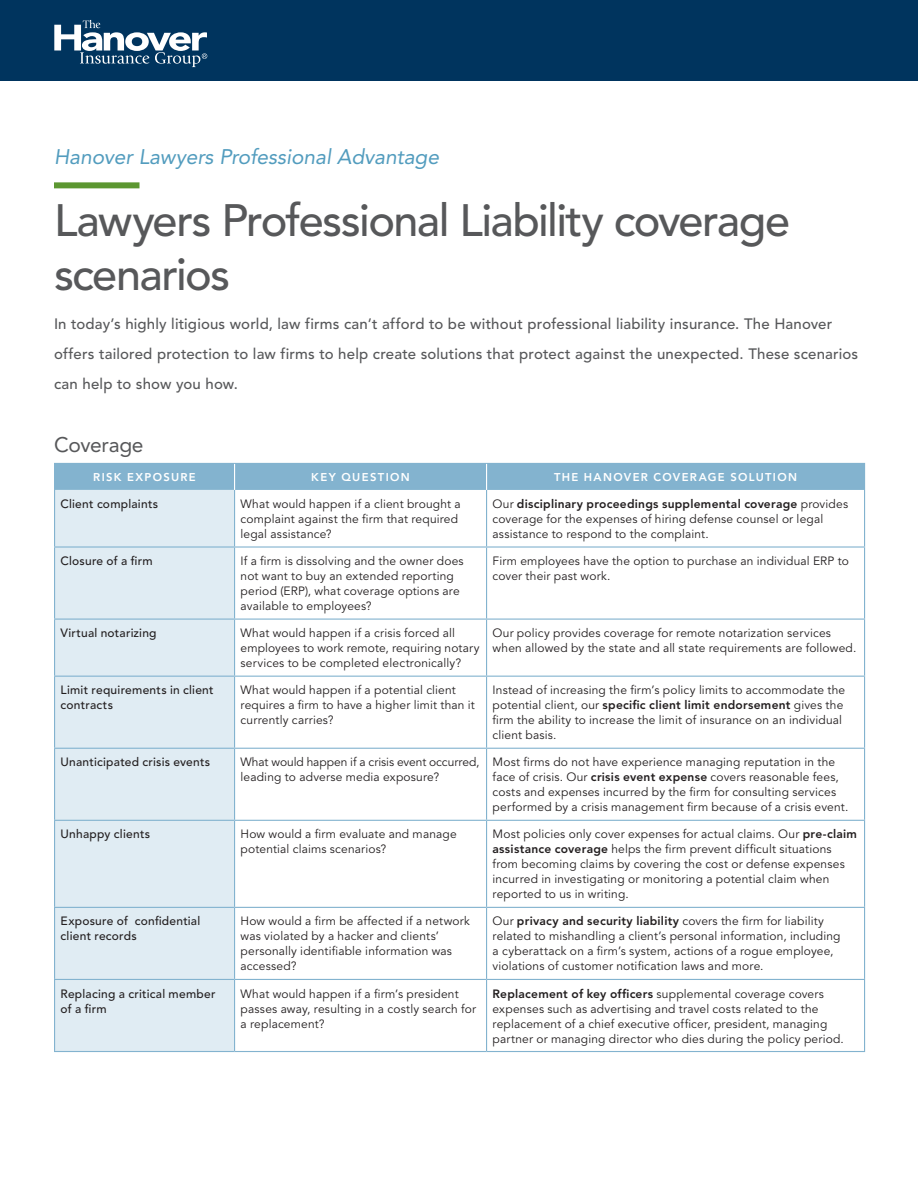
<style>
.page{position:relative;width:918px;height:1188px;background:#fff}
.page>*{position:absolute;margin:0;border:0;box-sizing:border-box;transform-origin:0 0}
.Main_Head{font:500 45px/54px "Avenir LT Std";letter-spacing:-.035em;color:#57585a}
.Segment_Head{font:italic 21px "Avenir LT Std";letter-spacing:-.005em;color:#529cbe}
.Head{font:21px "Avenir LT Std";letter-spacing:-.01em;color:#57585a}
.Intro_Para{font:500 15px/30px "Avenir LT Std";letter-spacing:.01em;color:#57585a}
.Table_Body{font:12px/15px "Avenir LT Std";letter-spacing:.015em;color:#231f20}
.Table_Bold{font:500 12px/15px "Avenir LT Std";letter-spacing:.02em;color:#231f20}
.Table_Head{font:800 11.25px "Avenir LT Std";letter-spacing:.12em;color:#fff}
.s1{font-weight:800}
</style>
<div class="page">
<div style="left:0;top:0;width:918px;height:81px;background:#00345e"></div>
<svg style="left:54px;top:20px;width:153px;height:47px"></svg>
<div style="left:54px;top:182px;width:86px;height:6px;background:#5c9731"></div>
<div style="left:55px;top:490px;width:179px;height:561px;background:#e0ecf3"></div>
<hr style="left:486px;top:490px;width:1px;height:56px;background:#83b3cf">
<hr style="left:54px;top:546px;width:181px;height:2px;background:#83b3cf">
<hr style="left:235px;top:546px;width:252px;height:2px;background:#83b3cf">
<hr style="left:487px;top:546px;width:378px;height:2px;background:#83b3cf">
<hr style="left:486px;top:548px;width:1px;height:71px;background:#83b3cf">
<hr style="left:54px;top:619px;width:181px;height:1px;background:#83b3cf">
<hr style="left:235px;top:619px;width:252px;height:1px;background:#83b3cf">
<hr style="left:487px;top:619px;width:378px;height:1px;background:#83b3cf">
<hr style="left:486px;top:620px;width:1px;height:56px;background:#83b3cf">
<hr style="left:54px;top:676px;width:181px;height:1px;background:#83b3cf">
<hr style="left:235px;top:676px;width:252px;height:1px;background:#83b3cf">
<hr style="left:487px;top:676px;width:378px;height:1px;background:#83b3cf">
<hr style="left:486px;top:677px;width:1px;height:71px;background:#83b3cf">
<hr style="left:54px;top:748px;width:181px;height:1px;background:#83b3cf">
<hr style="left:235px;top:748px;width:252px;height:1px;background:#83b3cf">
<hr style="left:487px;top:748px;width:378px;height:1px;background:#83b3cf">
<hr style="left:486px;top:749px;width:1px;height:71px;background:#83b3cf">
<hr style="left:54px;top:820px;width:181px;height:1px;background:#83b3cf">
<hr style="left:235px;top:820px;width:252px;height:1px;background:#83b3cf">
<hr style="left:487px;top:820px;width:378px;height:1px;background:#83b3cf">
<hr style="left:486px;top:821px;width:1px;height:86px;background:#83b3cf">
<hr style="left:54px;top:907px;width:181px;height:1px;background:#83b3cf">
<hr style="left:235px;top:907px;width:252px;height:1px;background:#83b3cf">
<hr style="left:487px;top:907px;width:378px;height:1px;background:#83b3cf">
<hr style="left:486px;top:908px;width:1px;height:71px;background:#83b3cf">
<hr style="left:54px;top:979px;width:181px;height:1px;background:#83b3cf">
<hr style="left:235px;top:979px;width:252px;height:1px;background:#83b3cf">
<hr style="left:487px;top:979px;width:378px;height:1px;background:#83b3cf">
<hr style="left:486px;top:980px;width:1px;height:71px;background:#83b3cf">
<hr style="left:54px;top:1051px;width:181px;height:1px;background:#83b3cf">
<hr style="left:235px;top:1051px;width:252px;height:1px;background:#83b3cf">
<hr style="left:487px;top:1051px;width:378px;height:1px;background:#83b3cf">
<hr style="left:54px;top:490px;width:1px;height:56px;background:#83b3cf">
<hr style="left:54px;top:548px;width:1px;height:71px;background:#83b3cf">
<hr style="left:54px;top:620px;width:1px;height:56px;background:#83b3cf">
<hr style="left:54px;top:677px;width:1px;height:71px;background:#83b3cf">
<hr style="left:54px;top:749px;width:1px;height:71px;background:#83b3cf">
<hr style="left:54px;top:821px;width:1px;height:86px;background:#83b3cf">
<hr style="left:54px;top:908px;width:1px;height:71px;background:#83b3cf">
<hr style="left:54px;top:980px;width:1px;height:71px;background:#83b3cf">
<hr style="left:234px;top:490px;width:1px;height:56px;background:#83b3cf">
<hr style="left:864px;top:490px;width:1px;height:56px;background:#83b3cf">
<hr style="left:234px;top:548px;width:1px;height:71px;background:#83b3cf">
<hr style="left:864px;top:548px;width:1px;height:71px;background:#83b3cf">
<hr style="left:234px;top:620px;width:1px;height:56px;background:#83b3cf">
<hr style="left:864px;top:620px;width:1px;height:56px;background:#83b3cf">
<hr style="left:234px;top:677px;width:1px;height:71px;background:#83b3cf">
<hr style="left:864px;top:677px;width:1px;height:71px;background:#83b3cf">
<hr style="left:234px;top:749px;width:1px;height:71px;background:#83b3cf">
<hr style="left:864px;top:749px;width:1px;height:71px;background:#83b3cf">
<hr style="left:234px;top:821px;width:1px;height:86px;background:#83b3cf">
<hr style="left:864px;top:821px;width:1px;height:86px;background:#83b3cf">
<hr style="left:234px;top:908px;width:1px;height:71px;background:#83b3cf">
<hr style="left:864px;top:908px;width:1px;height:71px;background:#83b3cf">
<hr style="left:234px;top:980px;width:1px;height:71px;background:#83b3cf">
<hr style="left:864px;top:980px;width:1px;height:71px;background:#83b3cf">
<div style="left:54px;top:463px;width:811px;height:27px;background:#83b3cf"></div>
<p class="Segment_Head" style="left:54px;top:145px;width:387px">Hanover Lawyers Professional Advantage</p>
<p class="Main_Head" style="left:54px;top:195px;width:738px">Lawyers Professional Liability coverage scenarios</p>
<p class="Intro_Para" style="left:54px;top:310px;width:806px">In today’s highly litigious world, law firms can’t afford to be without professional liability insurance. The Hanover offers tailored protection to law firms to help create solutions that protect against the unexpected. These scenarios can help to show you how.</p>
<p class="Head" style="left:54px;top:433px;width:91px">Coverage</p>
<p class="Table_Head" style="left:93px;top:470px;width:104px">RISK EXPOSURE</p>
<p class="Table_Head" style="left:311px;top:470px;width:100px">KEY QUESTION</p>
<p class="Table_Head" style="left:554px;top:470px;width:245px">THE HANOVER COVERAGE SOLUTION</p>
<p class="Table_Bold" style="left:61px;top:497px;width:99px">Client complaints</p>
<p class="Table_Body" style="left:241px;top:497px;width:222px">What would happen if a client brought a complaint against the firm that required legal assistance?</p>
<p class="Table_Body" style="left:493px;top:497px;width:357px">Our <span class="s1">disciplinary proceedings supplemental coverage</span> provides coverage for the expenses of hiring defense counsel or legal assistance to respond to the complaint.</p>
<p class="Table_Bold" style="left:61px;top:554px;width:94px">Closure of a firm</p>
<p class="Table_Body" style="left:241px;top:554px;width:225px">If a firm is dissolving and the owner does not want to buy an extended reporting period (ERP), what coverage options are available to employees?</p>
<p class="Table_Body" style="left:493px;top:554px;width:358px">Firm employees have the option to purchase an individual ERP to cover their past work.</p>
<p class="Table_Bold" style="left:61px;top:626px;width:98px">Virtual notarizing</p>
<p class="Table_Body" style="left:241px;top:626px;width:240px">What would happen if a crisis forced all employees to work remote, requiring notary services to be completed electronically?</p>
<p class="Table_Body" style="left:493px;top:626px;width:365px">Our policy provides coverage for remote notarization services when allowed by the state and all state requirements are followed.</p>
<p class="Table_Bold" style="left:61px;top:683px;width:155px">Limit requirements in client contracts</p>
<p class="Table_Body" style="left:241px;top:683px;width:236px">What would happen if a potential client requires a firm to have a higher limit than it currently carries?</p>
<p class="Table_Body" style="left:493px;top:683px;width:354px">Instead of increasing the firm’s policy limits to accommodate the potential client, our <span class="s1">specific client limit endorsement</span> gives the firm the ability to increase the limit of insurance on an individual client basis.</p>
<p class="Table_Bold" style="left:61px;top:755px;width:151px">Unanticipated crisis events</p>
<p class="Table_Body" style="left:241px;top:755px;width:240px">What would happen if a crisis event occurred, leading to adverse media exposure?</p>
<p class="Table_Body" style="left:493px;top:755px;width:357px">Most firms do not have experience managing reputation in the face of crisis. Our <span class="s1">crisis event expense</span> covers reasonable fees, costs and expenses incurred by the firm for consulting services performed by a crisis management firm because of a crisis event.</p>
<p class="Table_Bold" style="left:61px;top:827px;width:91px">Unhappy clients</p>
<p class="Table_Body" style="left:241px;top:827px;width:218px">How would a firm evaluate and manage potential claims scenarios?</p>
<p class="Table_Body" style="left:493px;top:827px;width:366px">Most policies only cover expenses for actual claims. Our <span class="s1">pre-claim assistance coverage</span> helps the firm prevent difficult situations from becoming claims by covering the cost or defense expenses incurred in investigating or monitoring a potential claim when reported to us in writing.</p>
<p class="Table_Bold" style="left:61px;top:914px;width:141px">Exposure of confidential client records</p>
<p class="Table_Body" style="left:241px;top:914px;width:231px">How would a firm be affected if a network was violated by a hacker and clients’ personally identifiable information was accessed?</p>
<p class="Table_Body" style="left:493px;top:914px;width:350px">Our <span class="s1">privacy and security liability</span> covers the firm for liability related to mishandling a client’s personal information, including a cyberattack on a firm’s system, actions of a rogue employee, violations of customer notification laws and more.</p>
<p class="Table_Bold" style="left:61px;top:986px;width:157px">Replacing a critical member of a firm</p>
<p class="Table_Body" style="left:241px;top:986px;width:237px">What would happen if a firm’s president passes away, resulting in a costly search for a replacement?</p>
<p class="Table_Body" style="left:493px;top:986px;width:353px"><span class="s1">Replacement of key officers</span> supplemental coverage covers expenses such as advertising and travel costs related to the replacement of a chief executive officer, president, managing partner or managing director who dies during the policy period.</p>
</div>
